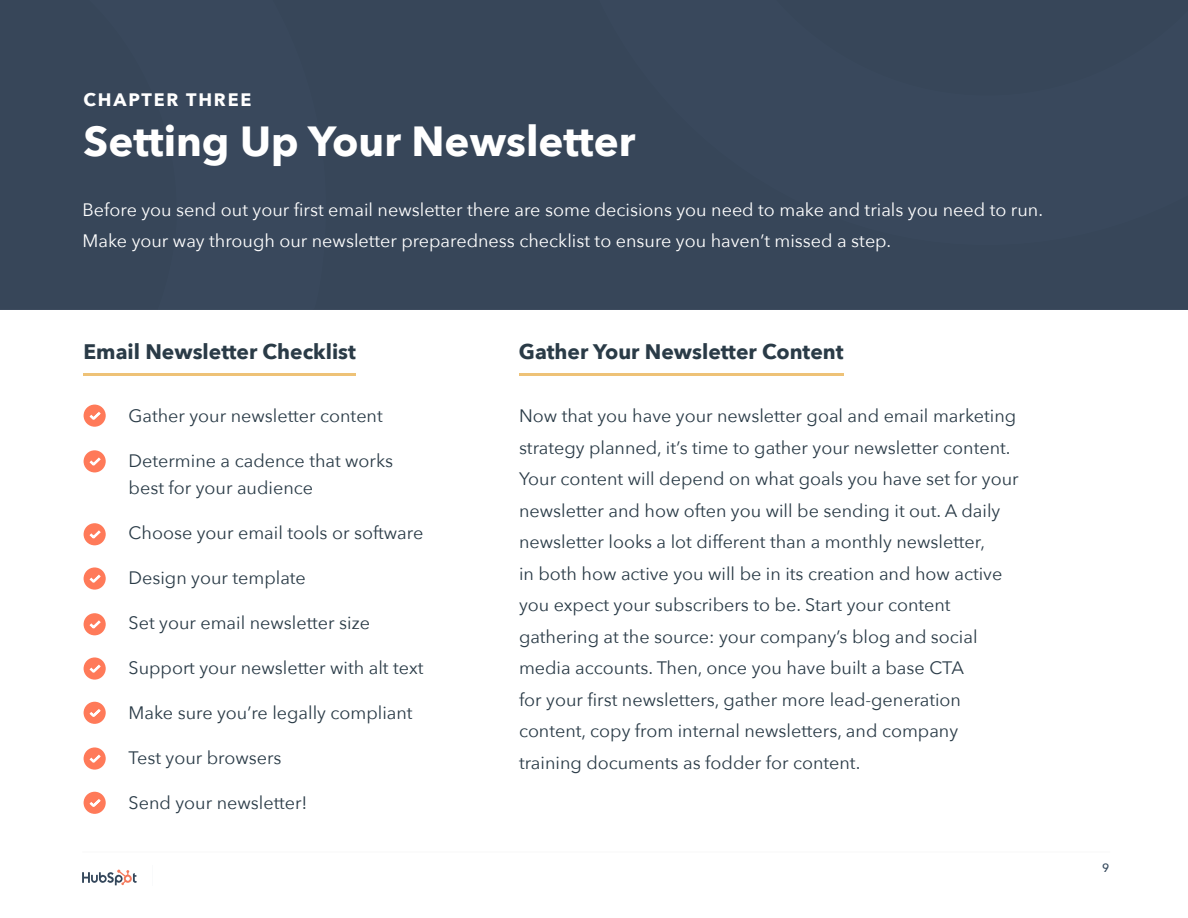
<style>
.page{position:relative;width:1188px;height:918px;background:#fff}
.page>*{position:absolute;margin:0;border:0;box-sizing:border-box;transform-origin:0 0}
.t1{font:700 42px "Avenir Next";color:#fff}
.t2{font:700 21px "Avenir Next";color:#2a3b47}
.t3{font:18px/31.5px "Avenir Next";color:#2a3b47}
.t4{font:18px/31.5px "Avenir Next";color:#fff}
.t5{font:700 18px "Avenir Next";letter-spacing:.1em;color:#fff}
.t6{font:500 12px "Avenir Next";color:#33475b}
</style>
<div class="page">
<hr style="left:82px;top:851px;width:1028px;height:2px;background:#dfdfdf">
<svg style="left:82px;top:869px;width:55px;height:16px"></svg>
<div style="left:326px;top:0;width:862px;height:310px;background:#374659"></div>
<div style="left:557px;top:0;width:631px;height:245px;background:#39485c"></div>
<div style="left:0;top:0;width:326px;height:310px;background:#374659"></div>
<div style="left:84px;top:405px;width:22px;height:22px;background:#ff7a59;border-radius:50%"></div>
<svg style="left:89px;top:412px;width:12px;height:8px"></svg>
<div style="left:84px;top:450px;width:22px;height:22px;background:#ff7a59;border-radius:50%"></div>
<svg style="left:89px;top:457px;width:12px;height:9px"></svg>
<div style="left:84px;top:523px;width:22px;height:22px;background:#ff7a59;border-radius:50%"></div>
<svg style="left:89px;top:530px;width:12px;height:9px"></svg>
<div style="left:84px;top:567px;width:22px;height:23px;background:#ff7a59;border-radius:50%"></div>
<svg style="left:89px;top:574px;width:12px;height:9px"></svg>
<div style="left:84px;top:613px;width:22px;height:22px;background:#ff7a59;border-radius:50%"></div>
<svg style="left:89px;top:620px;width:12px;height:9px"></svg>
<div style="left:84px;top:657px;width:22px;height:23px;background:#ff7a59;border-radius:50%"></div>
<svg style="left:89px;top:664px;width:12px;height:9px"></svg>
<div style="left:84px;top:702px;width:22px;height:22px;background:#ff7a59;border-radius:50%"></div>
<svg style="left:89px;top:709px;width:12px;height:8px"></svg>
<div style="left:84px;top:747px;width:22px;height:23px;background:#ff7a59;border-radius:50%"></div>
<svg style="left:89px;top:754px;width:12px;height:9px"></svg>
<div style="left:84px;top:792px;width:22px;height:22px;background:#ff7a59;border-radius:50%"></div>
<svg style="left:89px;top:799px;width:12px;height:8px"></svg>
<hr style="left:519px;top:374px;width:325px;height:2px;background:#eec277">
<hr style="left:84px;top:374px;width:272px;height:2px;background:#eec277">
<p class="t5" style="left:84px;top:85px;width:169px">CHAPTER THREE</p>
<h1 class="t1" style="left:84px;top:105px;width:553px">Setting Up Your Newsletter</h1>
<p class="t4" style="left:82px;top:194px;width:962px">Before you send out your first email newsletter there are some decisions you need to make and trials you need to run.<br>Make your way through our newsletter preparedness checklist to ensure you haven’t missed a step.</p>
<p class="t2" style="left:84px;top:334px;width:274px">Email Newsletter Checklist</p>
<p class="t2" style="left:519px;top:334px;width:326px">Gather Your Newsletter Content</p>
<p class="t3" style="left:129px;top:400px;width:256px">Gather your newsletter content</p>
<p class="t3" style="left:129px;top:448px;width:266px;line-height:27px">Determine a cadence that works best for your audience</p>
<p class="t3" style="left:129px;top:517px;width:296px">Choose your email tools or software</p>
<p class="t3" style="left:129px;top:562px;width:179px">Design your template</p>
<p class="t3" style="left:129px;top:607px;width:243px">Set your email newsletter size</p>
<p class="t3" style="left:129px;top:652px;width:296px">Support your newsletter with alt text</p>
<p class="t3" style="left:129px;top:697px;width:286px">Make sure you’re legally compliant</p>
<p class="t3" style="left:129px;top:742px;width:155px">Test your browsers</p>
<p class="t3" style="left:129px;top:787px;width:180px">Send your newsletter!</p>
<p class="t3" style="left:519px;top:400px;width:501px">Now that you have your newsletter goal and email marketing strategy planned, it’s time to gather your newsletter content.<br>Your content will depend on what goals you have set for your newsletter and how often you will be sending it out. A daily newsletter looks a lot different than a monthly newsletter,<br>in both how active you will be in its creation and how active you expect your subscribers to be. Start your content gathering at the source: your company’s blog and social media accounts. Then, once you have built a base CTA<br>for your first newsletters, gather more lead-generation content, copy from internal newsletters, and company training documents as fodder for content.</p>
<p class="t6" style="left:1102px;top:857px;width:9px">9</p>
</div>
